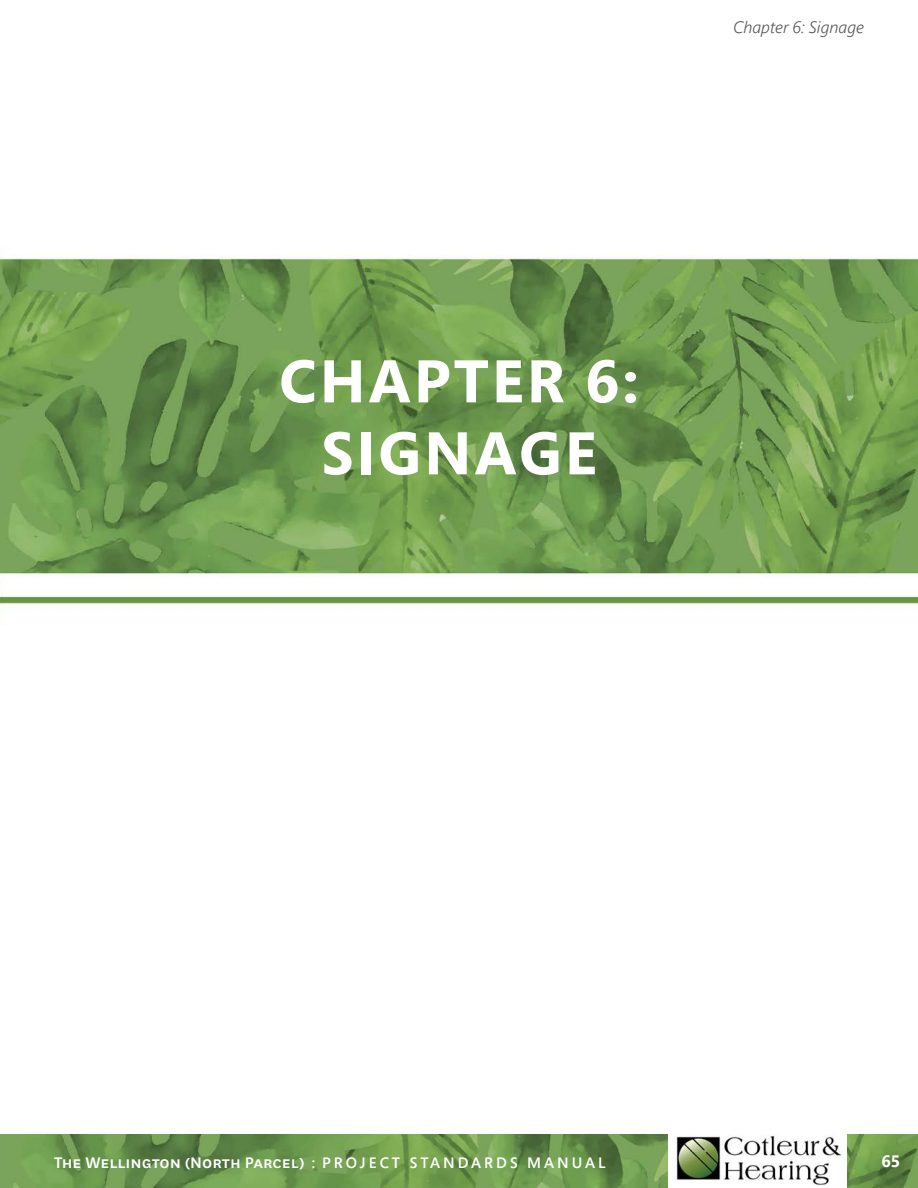
<style>
.page{position:relative;width:918px;height:1188px;background:#fff}
.page>*{position:absolute;margin:0;border:0;box-sizing:border-box;transform-origin:0 0}
.t1{font:700 60px "Segoe Pro";letter-spacing:.05em;color:#fff}
.t2{font:500 18px "National";color:#fff}
.t3{font:italic 300 16.5px "Segoe Pro";color:#57585a}
.t4{font:700 16.5px "Segoe Pro";color:#fff}
.s1{font-family:"Segoe Pro";font-weight:600;font-size:15px}
</style>
<div class="page">
<img style="left:848px;top:1134px;width:70px;height:54px">
<img style="left:676px;top:1135px;width:166px;height:51px">
<img style="left:0;top:1134px;width:667px;height:54px">
<img style="left:0;top:255px;width:918px;height:358px">
<p class="t3" style="left:733px;top:16px;width:132px">Chapter 6: Signage</p>
<p class="t1" style="left:279px;top:338px;width:361px">CHAPTER 6:</p>
<p class="t1" style="left:321px;top:410px;width:277px">SIGNAGE</p>
<p class="t2" style="left:54px;top:1150px;width:553px">The Wellington (North Parcel) <span class="s1">: P R O J E C T S TA N D A R D S M A N U A L</span></p>
<p class="t4" style="left:882px;top:1150px;width:20px">65</p>
</div>
